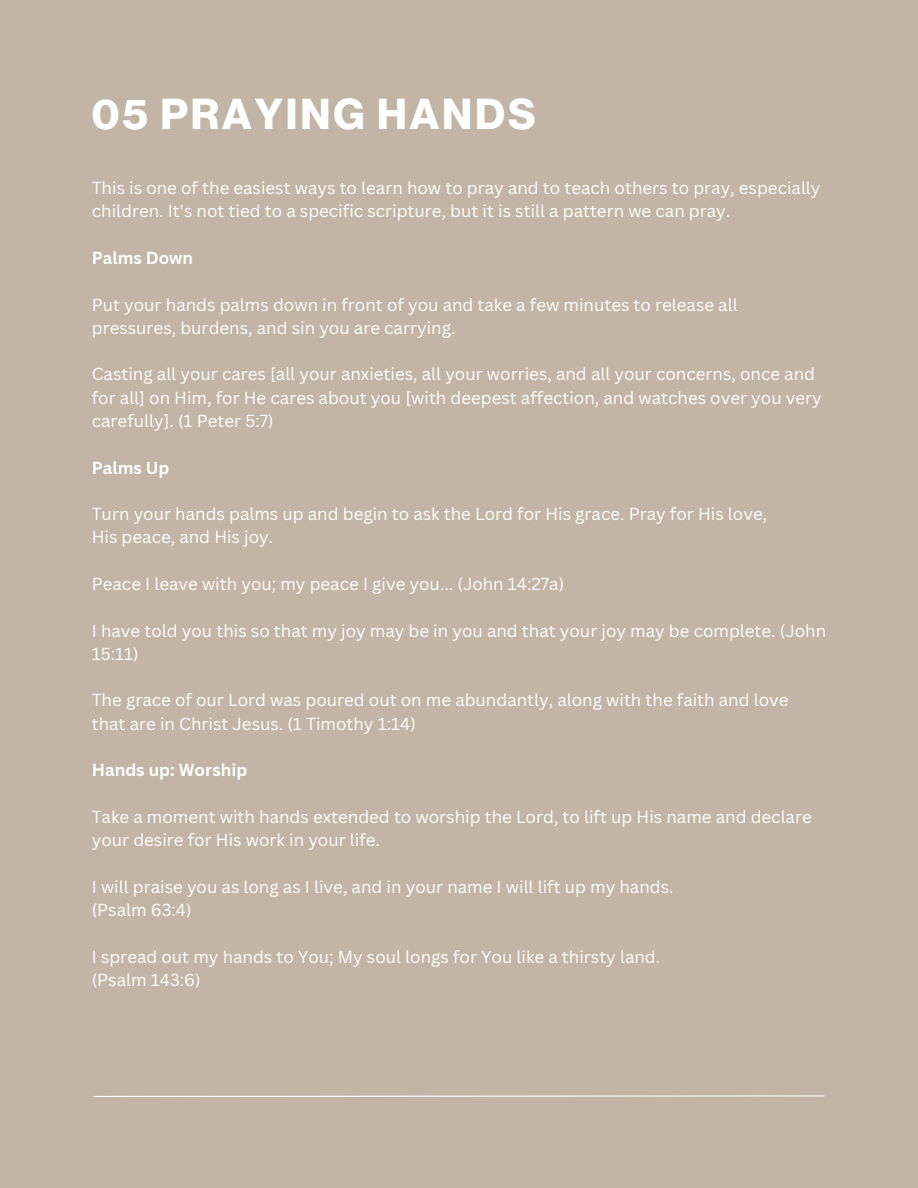
<style>
.page{position:relative;width:918px;height:1188px;background:#c2b5a6}
.page>*{position:absolute;margin:0;border:0;box-sizing:border-box;transform-origin:0 0}
.t1{font:700 42.3px "Neue Haas Display";letter-spacing:.07em;color:#fff}
.t2{font:16.95px/23.2px "Canva Sans";color:#fff}
.t3{font:700 16.95px "Canva Sans";color:#fff}
</style>
<div class="page">
<svg style="left:93px;top:1095px;width:732px;height:2px"></svg>
<p class="t1" style="left:92px;top:95px;width:445px">05 PRAYING HANDS</p>
<p class="t2" style="left:92px;top:176px;width:730px">This is one of the easiest ways to learn how to pray and to teach others to pray, especially children. It's not tied to a specific scripture, but it is still a pattern we can pray.</p>
<p class="t3" style="left:92px;top:246px;width:103px">Palms Down</p>
<p class="t2" style="left:92px;top:292px;width:647px">Put your hands palms down in front of you and take a few minutes to release all pressures, burdens, and sin you are carrying.</p>
<p class="t2" style="left:92px;top:362px;width:732px">Casting all your cares [all your anxieties, all your worries, and all your concerns, once and for all] on Him, for He cares about you [with deepest affection, and watches over you very carefully]. (1 Peter 5:7)</p>
<p class="t3" style="left:92px;top:455px;width:79px">Palms Up</p>
<p class="t2" style="left:92px;top:502px;width:677px">Turn your hands palms up and begin to ask the Lord for His grace. Pray for His love,</p>
<p class="t2" style="left:92px;top:525px;width:183px">His peace, and His joy.</p>
<p class="t2" style="left:92px;top:572px;width:474px">Peace I leave with you; my peace I give you... (John 14:27a)</p>
<p class="t2" style="left:92px;top:618px;width:736px">I have told you this so that my joy may be in you and that your joy may be complete. (John<br>15:11)</p>
<p class="t2" style="left:92px;top:688px;width:698px">The grace of our Lord was poured out on me abundantly, along with the faith and love that are in Christ Jesus. (1 Timothy 1:14)</p>
<p class="t3" style="left:92px;top:758px;width:157px">Hands up: Worship</p>
<p class="t2" style="left:92px;top:805px;width:722px">Take a moment with hands extended to worship the Lord, to lift up His name and declare your desire for His work in your life.</p>
<p class="t2" style="left:92px;top:874px;width:583px">I will praise you as long as I live, and in your name I will lift up my hands.</p>
<p class="t2" style="left:92px;top:898px;width:101px">(Psalm 63:4)</p>
<p class="t2" style="left:92px;top:944px;width:570px">I spread out my hands to You; My soul longs for You like a thirsty land.</p>
<p class="t2" style="left:92px;top:968px;width:110px">(Psalm 143:6)</p>
</div>
